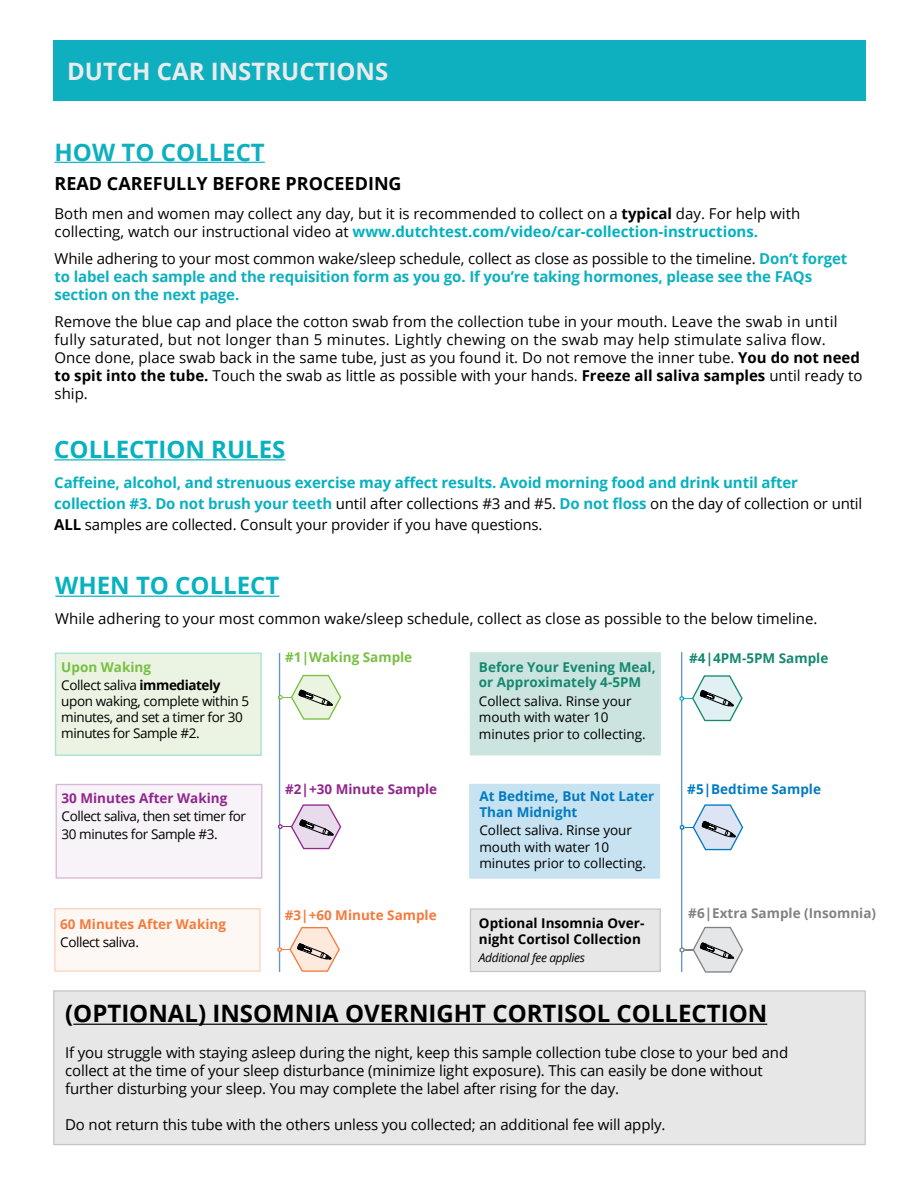
<style>
.page{position:relative;width:918px;height:1188px;background:#fff}
.page>*{position:absolute;margin:0;border:0;box-sizing:border-box;transform-origin:0 0}
.t1{font:700 24px "Open Sans";color:#000}
.t2{font:700 24px "Open Sans";color:#07b1c0}
.t3{font:700 24px "Open Sans";color:#eaebec}
.t4{font:700 24px "Open Sans";color:#0eb0bf}
.t5{font:700 18px "Open Sans";color:#000}
.t6{font:15px/18px "Open Sans";color:#000}
.t7{font:700 15px/18px "Open Sans";letter-spacing:-.01em;color:#0eb0bf}
.t8{font:13.5px/18px "Open Sans";letter-spacing:-.03em;color:#000}
.t9{font:13.5px/16.2px "Open Sans";letter-spacing:-.005em;color:#000}
.t10{font:700 13.5px/14.2px "Open Sans";color:#158870}
.t11{font:700 13.5px/16.2px "Open Sans";color:#000}
.t12{font:700 13.5px "Open Sans";color:#90278c}
.t13{font:700 13.5px "Open Sans";color:#f47b3c}
.t14{font:700 13.5px/16.2px "Open Sans";color:#007bc0}
.t15{font:700 13.5px "Open Sans";color:#808284}
.t16{font:700 13.5px "Open Sans";color:#037bc0}
.t17{font:700 13.5px "Open Sans";color:#77c043}
.t18{font:italic 12px "Open Sans";letter-spacing:-.03em;color:#000}
.s1{font-weight:700}
.s2{font-weight:700;color:#00b1c0}
.s3{font-weight:400;color:#000}
.s4{font-weight:700;color:#07b1c0}
.s5{font-weight:700;color:#0eb0bf}
.s6{font-weight:700;color:#77c043}
</style>
<div class="page">
<div style="left:53px;top:990px;width:813px;height:155px;background:#e7e7e8"></div>
<div style="left:469px;top:784px;width:191px;height:95px;background:#c7e2f1"></div>
<hr style="left:55px;top:162px;width:210px;height:1px;background:#0eb0bf">
<div style="left:53px;top:40px;width:813px;height:60px;background:#0eb0bf"></div>
<hr style="left:55px;top:596px;width:224px;height:1px;background:#07b1c0">
<hr style="left:54px;top:459px;width:231px;height:1px;background:#07b1c0">
<div style="left:55px;top:653px;width:207px;height:103px;background:#ebf4e2"></div>
<hr style="left:279px;top:653px;width:1px;height:319px;background:#6195ce">
<div style="left:56px;top:784px;width:206px;height:95px;background:#f7f3f8"></div>
<svg style="left:278px;top:803px;width:64px;height:47px"></svg>
<svg style="left:277px;top:926px;width:63px;height:46px"></svg>
<div style="left:470px;top:652px;width:191px;height:104px;background:#cbe4df"></div>
<hr style="left:681px;top:652px;width:1px;height:320px;background:#6195ce">
<div style="left:470px;top:908px;width:191px;height:64px;background:#e7e7e8"></div>
<svg style="left:680px;top:674px;width:63px;height:48px"></svg>
<svg style="left:679px;top:926px;width:65px;height:47px"></svg>
<svg style="left:680px;top:803px;width:64px;height:48px"></svg>
<svg style="left:278px;top:674px;width:64px;height:46px"></svg>
<div style="left:54px;top:908px;width:207px;height:64px;background:#fef8f5"></div>
<hr style="left:73px;top:1024px;width:694px;height:1px;background:#000">
<h1 class="t3" style="left:67px;top:55px;width:323px">DUTCH CAR INSTRUCTIONS</h1>
<h1 class="t4" style="left:55px;top:135px;width:212px">HOW TO COLLECT</h1>
<p class="t5" style="left:55px;top:171px;width:349px">READ CAREFULLY BEFORE PROCEEDING</p>
<p class="t6" style="left:55px;top:204px;width:747px">Both men and women may collect any day, but it is recommended to collect on a <span class="s1">typical</span> day. For help with collecting, watch our instructional video at <span class="s2">www.dutchtest.com/video/car-collection-instructions.</span></p>
<p class="t7" style="left:55px;top:249px;width:794px"><span class="s3">While adhering to your most common wake/sleep schedule, collect as close as possible to the timeline.</span> Don’t forget to label each sample and the requisition form as you go. If you’re taking hormones, please see the FAQs section on the next page.</p>
<p class="t6" style="left:55px;top:312px;width:809px">Remove the blue cap and place the cotton swab from the collection tube in your mouth. Leave the swab in until fully saturated, but not longer than 5 minutes. Lightly chewing on the swab may help stimulate saliva flow.<br>Once done, place swab back in the same tube, just as you found it. Do not remove the inner tube. <span class="s1">You do not need to spit into the tube.</span> Touch the swab as little as possible with your hands. <span class="s1">Freeze all saliva samples</span> until ready to ship.</p>
<h1 class="t2" style="left:54px;top:432px;width:233px">COLLECTION RULES</h1>
<p class="t6" style="left:54px;top:472px;width:810px;line-height:21px"><span class="s4">Caffeine, alcohol, and strenuous exercise may affect results. Avoid morning food and drink until after collection #3.</span> <span class="s5">Do not brush your teeth</span> until after collections #3 and #5. <span class="s5">Do not floss</span> on the day of collection or until<br><span class="s1">ALL</span> samples are collected. Consult your provider if you have questions.</p>
<h1 class="t2" style="left:55px;top:569px;width:226px">WHEN TO COLLECT</h1>
<p class="t6" style="left:55px;top:610px;width:764px">While adhering to your most common wake/sleep schedule, collect as close as possible to the below timeline.</p>
<p class="t8" style="left:61px;top:658px;width:161px"><span class="s6">Upon Waking<br></span>Collect saliva <span class="s1">immediately</span></p>
<p class="t8" style="left:61px;top:693px;width:189px;line-height:16.2px">upon waking, complete within 5 minutes, and set a timer for 30 minutes for Sample #2.</p>
<p class="t12" style="left:62px;top:789px;width:167px">30 Minutes After Waking</p>
<p class="t8" style="left:62px;top:807px;width:186px">Collect saliva, then set timer for<br>30 minutes for Sample #3.</p>
<p class="t13" style="left:60px;top:914px;width:167px">60 Minutes After Waking</p>
<p class="t8" style="left:60px;top:932px;width:80px">Collect saliva.</p>
<p class="t17" style="left:285px;top:648px;width:129px">#1|Waking Sample</p>
<p class="t12" style="left:285px;top:780px;width:153px">#2|+30 Minute Sample</p>
<p class="t13" style="left:285px;top:905px;width:153px">#3|+60 Minute Sample</p>
<p class="t10" style="left:479px;top:660px;width:178px">Before Your Evening Meal, or Approximately 4-5PM</p>
<p class="t9" style="left:479px;top:693px;width:168px">Collect saliva. Rinse your mouth with water 10 minutes prior to collecting.</p>
<p class="t14" style="left:479px;top:788px;width:176px">At Bedtime, But Not Later<br>Than Midnight</p>
<p class="t9" style="left:479px;top:822px;width:168px">Collect saliva. Rinse your mouth with water 10 minutes prior to collecting.</p>
<p class="t11" style="left:479px;top:915px;width:167px">Optional Insomnia Over&shy;night Cortisol Collection</p>
<p class="t18" style="left:479px;top:950px;width:108px">Additional fee applies</p>
<p class="t10" style="left:689px;top:651px;width:141px">#4|4PM-5PM Sample</p>
<p class="t16" style="left:687px;top:780px;width:135px">#5|Bedtime Sample</p>
<p class="t15" style="left:688px;top:904px;width:189px">#6|Extra Sample (Insomnia)</p>
<h1 class="t1" style="left:65px;top:997px;width:704px">(OPTIONAL) INSOMNIA OVERNIGHT CORTISOL COLLECTION</h1>
<p class="t6" style="left:65px;top:1044px;width:725px">If you struggle with staying asleep during the night, keep this sample collection tube close to your bed and collect at the time of your sleep disturbance (minimize light exposure). This can easily be done without further disturbing your sleep. You may complete the label after rising for the day.</p>
<p class="t6" style="left:65px;top:1116px;width:602px">Do not return this tube with the others unless you collected; an additional fee will apply.</p>
</div>
